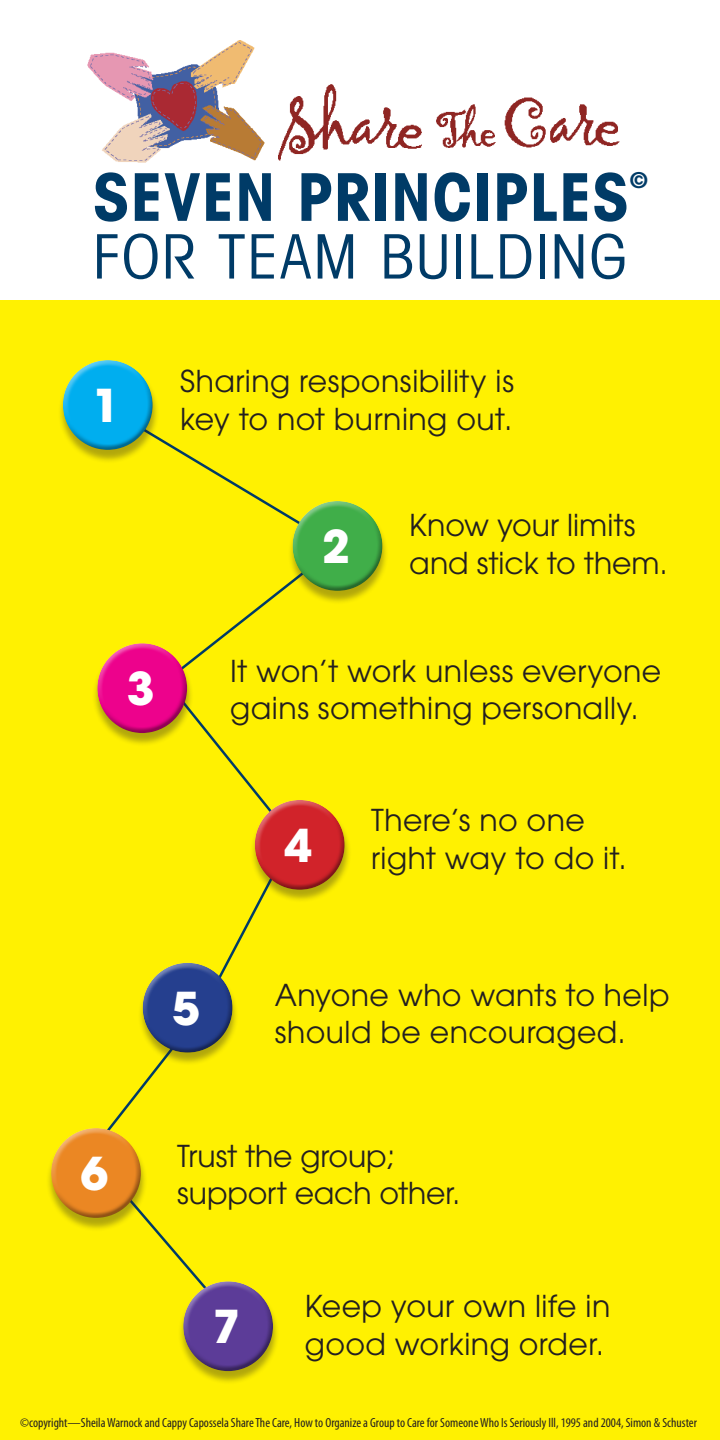
<style>
.page{position:relative;width:720px;height:1440px;background:#fff}
.page>*{position:absolute;margin:0;border:0;box-sizing:border-box;transform-origin:0 0}
.t1{font:700 condensed 65.75px "Avant Garde";letter-spacing:.015em;color:#003b67}
.t2{font:condensed 61.25px "Avant Garde";letter-spacing:.03em;color:#003b67}
.t3{font:700 45px "Avant Garde";color:#fff}
.t4{font:30px/37.5px "Avant Garde";letter-spacing:.01em;color:#231f20}
.t5{font:700 condensed 21.75px "Avant Garde";color:#003b67}
.t6{font:condensed 13.25px "Myriad Pro";color:#231f20}
</style>
<div class="page">
<div style="left:0;top:301px;width:720px;height:1139px;background:#fff101"></div>
<svg style="left:108px;top:438px;width:180px;height:843px"></svg>
<div style="left:58px;top:362px;width:102px;height:102px;background:#231f20;opacity:.35"></div>
<div style="left:63px;top:360px;width:89px;height:68px;background:#fff;opacity:.45"></div>
<div style="left:63px;top:373px;width:92px;height:79px;background:#231f20;opacity:.45"></div>
<div style="left:92px;top:645px;width:102px;height:102px;background:#231f20;opacity:.35"></div>
<div style="left:97px;top:643px;width:89px;height:69px;background:#fff;opacity:.45"></div>
<div style="left:97px;top:657px;width:93px;height:79px;background:#231f20;opacity:.45"></div>
<div style="left:288px;top:503px;width:101px;height:102px;background:#231f20;opacity:.35"></div>
<div style="left:292px;top:501px;width:90px;height:68px;background:#fff;opacity:.45"></div>
<div style="left:292px;top:514px;width:93px;height:79px;background:#231f20;opacity:.45"></div>
<div style="left:250px;top:802px;width:102px;height:102px;background:#231f20;opacity:.35"></div>
<div style="left:255px;top:800px;width:89px;height:68px;background:#fff;opacity:.45"></div>
<div style="left:255px;top:813px;width:92px;height:79px;background:#231f20;opacity:.45"></div>
<div style="left:46px;top:1130px;width:102px;height:102px;background:#231f20;opacity:.35"></div>
<div style="left:51px;top:1128px;width:89px;height:68px;background:#fff;opacity:.45"></div>
<div style="left:51px;top:1141px;width:92px;height:79px;background:#231f20;opacity:.45"></div>
<div style="left:138px;top:965px;width:101px;height:101px;background:#231f20;opacity:.35"></div>
<div style="left:143px;top:963px;width:89px;height:68px;background:#fff;opacity:.45"></div>
<div style="left:143px;top:976px;width:92px;height:79px;background:#231f20;opacity:.45"></div>
<div style="left:178px;top:1283px;width:102px;height:102px;background:#231f20;opacity:.35"></div>
<div style="left:183px;top:1281px;width:89px;height:69px;background:#fff;opacity:.45"></div>
<div style="left:183px;top:1295px;width:93px;height:79px;background:#231f20;opacity:.45"></div>
<img style="left:87px;top:40px;width:192px;height:123px">
<img style="left:279px;top:84px;width:341px;height:77px">
<h1 class="t1" style="left:93px;top:155px;width:538px">SEVEN PRINCIPLES</h1>
<p class="t5" style="left:630px;top:167px;width:19px">©</p>
<h2 class="t2" style="left:93px;top:219px;width:536px">FOR TEAM BUILDING</h2>
<h3 class="t3" style="left:92px;top:376px;width:29px">1</h3>
<p class="t4" style="left:180px;top:362px;width:335px">Sharing responsibility is key to not burning out.</p>
<h3 class="t3" style="left:322px;top:517px;width:29px">2</h3>
<p class="t4" style="left:409px;top:507px;width:260px">Know your limits and stick to them.</p>
<h3 class="t3" style="left:127px;top:660px;width:29px">3</h3>
<p class="t4" style="left:230px;top:652px;width:433px">It won’t work unless everyone gains something personally.</p>
<h3 class="t3" style="left:284px;top:816px;width:29px">4</h3>
<p class="t4" style="left:371px;top:802px;width:257px">There’s no one right way to do it.</p>
<h3 class="t3" style="left:81px;top:1144px;width:29px">6</h3>
<h3 class="t3" style="left:172px;top:979px;width:29px">5</h3>
<p class="t4" style="left:275px;top:976px;width:396px">Anyone who wants to help should be encouraged.</p>
<p class="t4" style="left:177px;top:1137px;width:285px">Trust the group; support each other.</p>
<h3 class="t3" style="left:213px;top:1298px;width:29px">7</h3>
<p class="t4" style="left:305px;top:1287px;width:307px">Keep your own life in good working order.</p>
<p class="t6" style="left:20px;top:1415px;width:678px">©copyright—Sheila Warnock and Cappy Capossela Share The Care, How to Organize a Group to Care for Someone Who Is Seriously Ill, 1995 and 2004, Simon &amp; Schuster</p>
</div>
